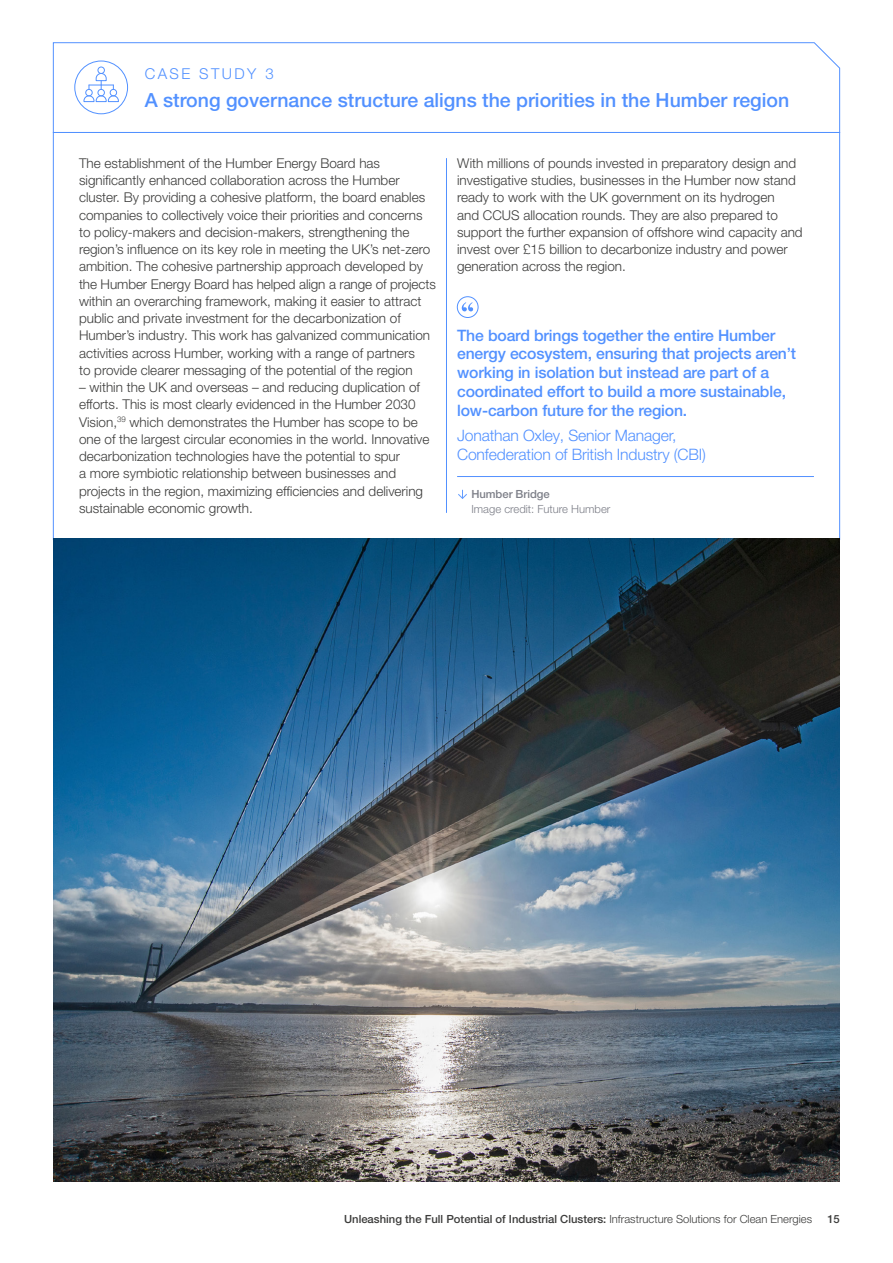
<style>
.page{position:relative;width:893px;height:1263px;background:#fff}
.page>*{position:absolute;margin:0;border:0;box-sizing:border-box;transform-origin:0 0}
.t1{font:500 19.5px "Helvetica Neue LT Pro";color:#5291ff}
.t2{font:500 15.75px/18.8px "Helvetica Neue LT Pro";letter-spacing:-.01em;color:#5291ff}
.t3{font:300 15.75px/18.8px "Helvetica Neue LT Pro";letter-spacing:-.01em;color:#5291ff}
.t4{font:300 15px "Helvetica Neue LT Pro";letter-spacing:.16em;color:#5291ff}
.t5{font:300 13.5px/17.2px "Helvetica Neue LT Pro";color:#3c3c3b}
.t6{font:500 11.25px "Helvetica Neue LT Pro";color:#3c3c3b}
.t7{font:300 11.25px "Helvetica Neue LT Pro";color:#7d7f88}
.t8{font:500 11.25px "Helvetica Neue LT Pro";letter-spacing:-.005em;color:#7d7f88}
.s1{font-weight:300}
</style>
<div class="page">
<hr style="left:457px;top:476px;width:357px;height:1px;background:#5291ff">
<div style="left:457px;top:296px;width:21px;height:22px;border:1px solid #5291ff;border-radius:50%"></div>
<svg style="left:462px;top:302px;width:11px;height:9px"></svg>
<svg style="left:458px;top:490px;width:9px;height:9px"></svg>
<hr style="left:446px;top:158px;width:1px;height:355px;background:#5291ff">
<svg style="left:53px;top:42px;width:787px;height:91px"></svg>
<img style="left:53px;top:538px;width:787px;height:643px">
<div style="left:98px;top:67px;width:7px;height:7px;border:1px solid #5291ff;border-radius:50%"></div>
<div style="left:98px;top:89px;width:7px;height:7px;border:1px solid #5291ff;border-radius:50%"></div>
<div style="left:110px;top:89px;width:7px;height:7px;border:1px solid #5291ff;border-radius:50%"></div>
<svg style="left:83px;top:95px;width:36px;height:7px"></svg>
<div style="left:85px;top:89px;width:8px;height:7px;border:1px solid #5291ff;border-radius:50%"></div>
<svg style="left:89px;top:73px;width:25px;height:16px"></svg>
<div style="left:75px;top:61px;width:53px;height:53px;border:1px solid #5291ff;border-radius:50%"></div>
<p class="t4" style="left:145px;top:65px;width:130px">CASE STUDY 3</p>
<h1 class="t1" style="left:145px;top:88px;width:646px">A strong governance structure aligns the priorities in the Humber region</h1>
<p class="t5" style="left:79px;top:154px;width:358px">The establishment of the Humber Energy Board has significantly enhanced collaboration across the Humber cluster. By providing a cohesive platform, the board enables companies to collectively voice their priorities and concerns to policy-makers and decision-makers, strengthening the region’s influence on its key role in meeting the UK’s net-zero ambition. The cohesive partnership approach developed by the Humber Energy Board has helped align a range of projects within an overarching framework, making it easier to attract public and private investment for the decarbonization of Humber’s industry. This work has galvanized communication activities across Humber, working with a range of partners<br>to provide clearer messaging of the potential of the region</p>
<p class="t5" style="left:79px;top:378px;width:352px">– within the UK and overseas – and reducing duplication of efforts. This is most clearly evidenced in the Humber 2030<br>Vision,<sup>39</sup> which demonstrates the Humber has scope to be one of the largest circular economies in the world. Innovative decarbonization technologies have the potential to spur<br>a more symbiotic relationship between businesses and projects in the region, maximizing efficiencies and delivering sustainable economic growth.</p>
<p class="t5" style="left:457px;top:154px;width:347px">With millions of pounds invested in preparatory design and investigative studies, businesses in the Humber now stand ready to work with the UK government on its hydrogen<br>and CCUS allocation rounds. They are also prepared to support the further expansion of offshore wind capacity and invest over £15 billion to decarbonize industry and power generation across the region.</p>
<p class="t2" style="left:457px;top:325px;width:340px">The board brings together the entire Humber energy ecosystem, ensuring that projects aren’t working in isolation but instead are part of a coordinated effort to build a more sustainable, low-carbon future for the region.</p>
<p class="t3" style="left:457px;top:425px;width:250px">Jonathan Oxley, Senior Manager,<br>Confederation of British Industry (CBI)</p>
<p class="t8" style="left:471px;top:487px;width:80px">Humber Bridge</p>
<p class="t7" style="left:471px;top:502px;width:141px">Image credit: Future Humber</p>
<p class="t6" style="left:344px;top:1212px;width:470px">Unleashing the Full Potential of Industrial Clusters: <span class="s1">Infrastructure Solutions for Clean Energies</span></p>
<p class="t6" style="left:827px;top:1212px;width:14px">15</p>
</div>
